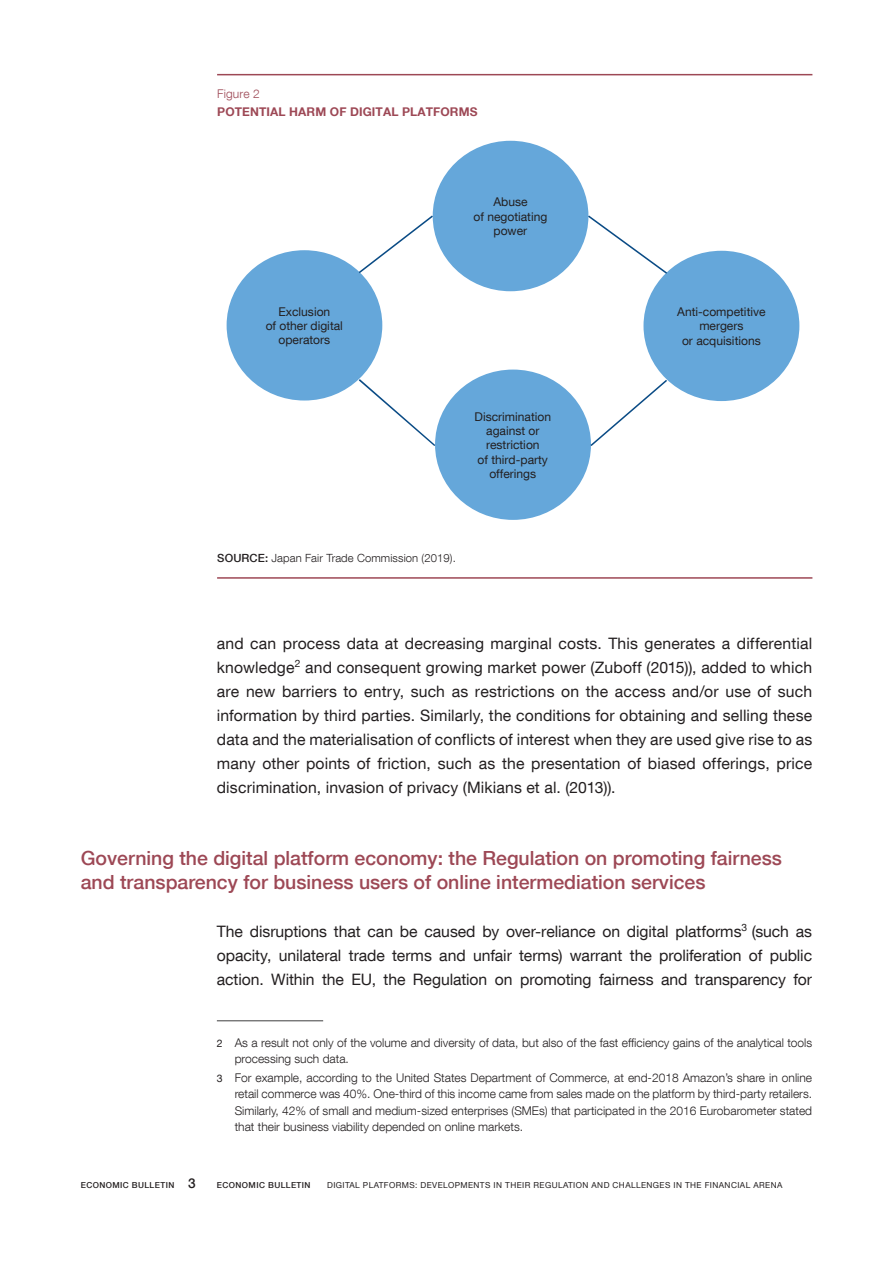
<style>
.page{position:relative;width:893px;height:1263px;background:#fff}
.page>*{position:absolute;margin:0;border:0;box-sizing:border-box;transform-origin:0 0}
.Ladillo_1{font:500 19.5px/24px "Bd E Neue Helvetica";color:#9d4855}
.Texto_artículo{font:15.75px/24px "Bd E Neue Helvetica";color:#231f20;text-align:justify}
.Citas_texto{font:300 12px/16.5px "Bd E Neue Helvetica";color:#231f20}
.t1{font:12px/14.4px "Bd E Neue Helvetica";color:#231f20;text-align:center}
.t2{font:700 12px "Bd E Neue Helvetica";letter-spacing:.01em;color:#9d4855}
.t3{font:300 12px "Bd E Neue Helvetica";letter-spacing:.01em;color:#9d4855}
.t4{font:300 11.25px "Bd E Neue Helvetica";letter-spacing:.01em;color:#231f20}
.t5{font:8.25px "Bd E Neue Helvetica";letter-spacing:.05em;color:#231f20}
.t6{font:500 8.25px "Bd E Neue Helvetica";letter-spacing:.05em;color:#231f20}
.s1{font-weight:500}
.s2{font-weight:400;font-size:10.5px}
.s3{font-size:13.5px}
</style>
<div class="page">
<hr style="left:217px;top:74px;width:595px;height:1px;background:#9d4855">
<hr style="left:217px;top:577px;width:595px;height:2px;background:#9d4855">
<div style="left:433px;top:141px;width:155px;height:150px;background:#65a7da;border-radius:50%"></div>
<div style="left:435px;top:370px;width:156px;height:150px;background:#65a7da;border-radius:50%"></div>
<div style="left:643px;top:251px;width:156px;height:150px;background:#65a7da;border-radius:50%"></div>
<div style="left:227px;top:250px;width:155px;height:150px;background:#65a7da;border-radius:50%"></div>
<svg style="left:359px;top:215px;width:74px;height:58px"></svg>
<svg style="left:588px;top:215px;width:79px;height:59px"></svg>
<svg style="left:359px;top:379px;width:76px;height:67px"></svg>
<svg style="left:590px;top:380px;width:77px;height:66px"></svg>
<hr style="left:217px;top:1020px;width:106px;height:1px;background:#3e3e3f">
<p class="t3" style="left:217px;top:86px;width:44px">Figure 2</p>
<p class="t2" style="left:217px;top:104px;width:262px">POTENTIAL HARM OF DIGITAL PLATFORMS</p>
<p class="t1" style="left:266px;top:304px;width:79px">Exclusion<br>of other digital operators</p>
<p class="t1" style="left:474px;top:194px;width:75px">Abuse<br>of negotiating power</p>
<p class="t1" style="left:474px;top:409px;width:78px">Discrimination against or restriction<br>of third-party offerings</p>
<p class="t4" style="left:217px;top:551px;width:240px"><span class="s1">SOURCE:</span> Japan Fair Trade Commission (2019).</p>
<p class="t1" style="left:677px;top:304px;width:90px">Anti-competitive mergers<br>or acquisitions</p>
<p class="Texto_artículo" style="left:217px;top:631px;width:597px">and can process data at decreasing marginal costs. This generates a differential knowledge<sup>2</sup> and consequent growing market power (Zuboff (2015)), added to which are new barriers to entry, such as restrictions on the access and/or use of such information by third parties. Similarly, the conditions for obtaining and selling these data and the materialisation of conflicts of interest when they are used give rise to as many other points of friction, such as the presentation of biased offerings, price discrimination, invasion of privacy (Mikians et al. (2013)).</p>
<p class="Ladillo_1" style="left:81px;top:846px;width:703px">Governing the digital platform economy: the Regulation on promoting fairness and transparency for business users of online intermediation services</p>
<p class="Texto_artículo" style="left:217px;top:919px;width:597px">The disruptions that can be caused by over-reliance on digital platforms<sup>3</sup> (such as opacity, unilateral trade terms and unfair terms) warrant the proliferation of public action. Within the EU, the Regulation on promoting fairness and transparency for</p>
<p class="Citas_texto" style="left:235px;top:1034px;width:579px;text-indent:-18px"><span class="s2">2</span> As a result not only of the volume and diversity of data, but also of the fast efficiency gains of the analytical tools processing such data.</p>
<p class="Citas_texto" style="left:235px;top:1069px;width:579px;text-align:justify;text-indent:-18px"><span class="s2">3</span> For example, according to the United States Department of Commerce, at end-2018 Amazon’s share in online retail commerce was 40%. One-third of this income came from sales made on the platform by third-party retailers.<br>Similarly, 42% of small and medium-sized enterprises (SMEs) that participated in the 2016 Eurobarometer stated that their business viability depended on online markets.</p>
<p class="t6" style="left:81px;top:1180px;width:116px">ECONOMIC BULLETIN <span class="s3">3</span></p>
<p class="t6" style="left:217px;top:1180px;width:95px">ECONOMIC BULLETIN</p>
<p class="t5" style="left:327px;top:1180px;width:457px">DIGITAL PLATFORMS: DEVELOPMENTS IN THEIR REGULATION AND CHALLENGES IN THE FINANCIAL ARENA</p>
</div>
